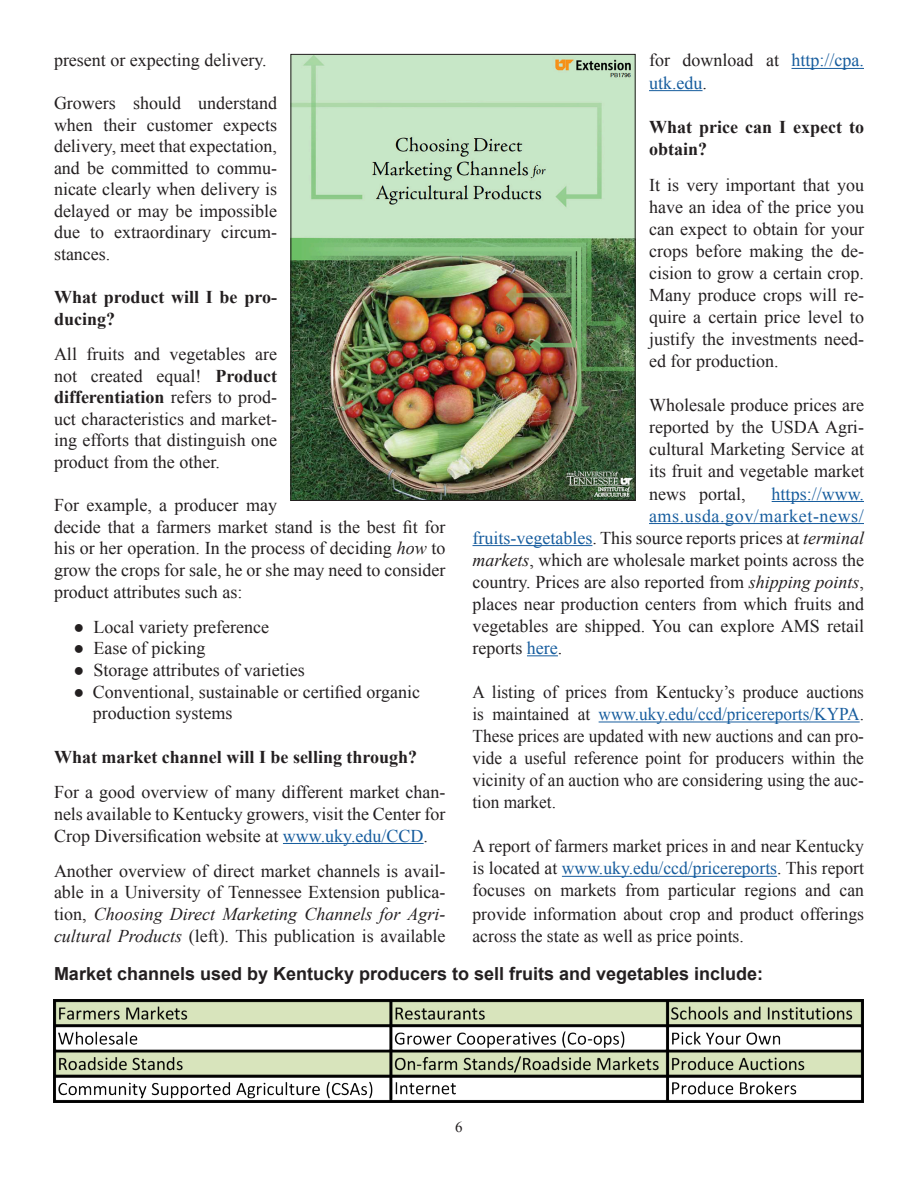
<style>
.page{position:relative;width:918px;height:1188px;background:#fff}
.page>*{position:absolute;margin:0;border:0;box-sizing:border-box;transform-origin:0 0}
.t1{font:18px/22px "Times New Roman";color:#231f20;text-align:justify}
.t2{font:18px/22px "Times New Roman";color:#231f20;text-align:justify;scale:.96 1}
.t3{font:700 18px/22.2px "Times New Roman";color:#231f20}
.t4{font:700 18px "Arial";color:#231f20}
.t5{font:18px/22.2px "Times New Roman";color:#175d9e}
.t6{font:18px "Times New Roman";letter-spacing:.03em;color:#175d9e}
.t7{font:15px "Times New Roman";color:#231f20}
.s1{color:#231f20}
.s2{font-weight:700}
.s3{font-style:italic}
.s4{color:#175d9e}
</style>
<div class="page">
<img style="left:293px;top:56px;width:341px;height:443px">
<div style="left:291px;top:54px;width:345px;height:447px;border:1px solid #231f20"></div>
<hr style="left:792px;top:68px;width:72px;height:1px;background:#175d9e">
<hr style="left:649px;top:90px;width:54px;height:1px;background:#175d9e">
<hr style="left:772px;top:501px;width:92px;height:1px;background:#175d9e">
<hr style="left:649px;top:523px;width:215px;height:1px;background:#175d9e">
<hr style="left:472px;top:545px;width:120px;height:1px;background:#175d9e">
<hr style="left:527px;top:655px;width:31px;height:1px;background:#175d9e">
<hr style="left:599px;top:722px;width:261px;height:1px;background:#175d9e">
<hr style="left:562px;top:876px;width:215px;height:1px;background:#175d9e">
<hr style="left:283px;top:843px;width:141px;height:1px;background:#175d9e">
<img style="left:54px;top:999px;width:810px;height:104px">
<p class="t5" style="left:649px;top:49px;width:216px"><span class="s1">for download at</span> http://cpa. utk.edu<span class="s1">.</span></p>
<p class="t3" style="left:649px;top:116px;width:216px">What price can I expect to obtain?</p>
<p class="t1" style="left:649px;top:174px;width:216px">It is very important that you have an idea of the price you can expect to obtain for your crops before making the de&shy;cision to grow a certain crop.<br>Many produce crops will re&shy;quire a certain price level to justify the investments need&shy;ed for production.</p>
<p class="t1" style="left:649px;top:394px;width:216px">Wholesale produce prices are reported by the USDA Agri&shy;cultural Marketing Service at its fruit and vegetable market news portal,</p>
<p class="t1" style="left:54px;top:49px;width:214px">present or expecting delivery.</p>
<p class="t1" style="left:54px;top:92px;width:225px;line-height:21.5px">Growers should understand when their customer expects delivery, meet that expectation, and be committed to commu&shy;nicate clearly when delivery is delayed or may be impossible due to extraordinary circum&shy;stances.</p>
<p class="t3" style="left:54px;top:286px;width:225px">What product will I be pro&shy;ducing?</p>
<p class="t1" style="left:54px;top:343px;width:225px;line-height:21.6px">All fruits and vegetables are not created equal! <span class="s2">Product differentiation</span> refers to prod&shy;uct characteristics and market&shy;ing efforts that distinguish one product from the other.</p>
<p class="t1" style="left:54px;top:494px;width:393px;line-height:21.6px;text-align:left">For example, a producer may<br>decide that a farmers market stand is the best fit for his or her operation. In the process of deciding <span class="s3">how</span> to grow the crops for sale, he or she may need to consider product attributes such as:</p>
<p class="t1" style="left:73px;top:615px;width:197px">● Local variety preference</p>
<p class="t1" style="left:73px;top:637px;width:133px">● Ease of picking</p>
<p class="t1" style="left:73px;top:659px;width:233px">● Storage attributes of varieties</p>
<p class="t1" style="left:93px;top:680px;width:329px;line-height:21.6px;text-indent:-19px">● Conventional, sustainable or certified organic production systems</p>
<p class="t3" style="left:54px;top:745px;width:365px">What market channel will I be selling through?</p>
<p class="t1" style="left:54px;top:781px;width:393px">For a good overview of many different market chan&shy;nels available to Kentucky growers, visit the Center for Crop Diversification website at <span class="s4">www.uky.edu/CCD</span>.</p>
<p class="t1" style="left:54px;top:859px;width:393px">Another overview of direct market channels is avail&shy;able in a University of Tennessee Extension publica&shy;tion, <span class="s3">Choosing Direct Marketing Channels for Agri&shy;cultural Products</span> (left). This publication is available</p>
<p class="t4" style="left:54px;top:962px;width:711px">Market channels used by Kentucky producers to sell fruits and vegetables include:</p>
<p class="t5" style="left:772px;top:482px;width:94px">https://www.</p>
<p class="t6" style="left:649px;top:503px;width:216px">ams.usda.gov/market-news/</p>
<p class="t1" style="left:473px;top:526px;width:393px"><span class="s4">fruits-vegetables</span>. This source reports prices at <span class="s3">terminal</span></p>
<p class="t1" style="left:473px;top:548px;width:393px"><span class="s3">markets</span>, which are wholesale market points across the</p>
<p class="t1" style="left:473px;top:570px;width:393px">country. Prices are also reported from <span class="s3">shipping points</span>,</p>
<p class="t1" style="left:473px;top:592px;width:393px">places near production centers from which fruits and</p>
<p class="t1" style="left:473px;top:615px;width:393px">vegetables are shipped. You can explore AMS retail</p>
<p class="t1" style="left:473px;top:637px;width:91px">reports <span class="s4">here</span>.</p>
<p class="t2" style="left:473px;top:681px;width:409px">A listing of prices from Kentucky’s produce auctions is maintained at <span class="s4">www.uky.edu/ccd/pricereports/KYPA</span>.<br>These prices are updated with new auctions and can pro&shy;vide a useful reference point for producers within the vicinity of an auction who are considering using the auc&shy;tion market.</p>
<p class="t1" style="left:472px;top:835px;width:393px">A report of farmers market prices in and near Kentucky is located at <span class="s4">www.uky.edu/ccd/pricereports</span>. This report focuses on markets from particular regions and can provide information about crop and product offerings across the state as well as price points.</p>
<p class="t7" style="left:455px;top:1117px;width:9px">6</p>
</div>
